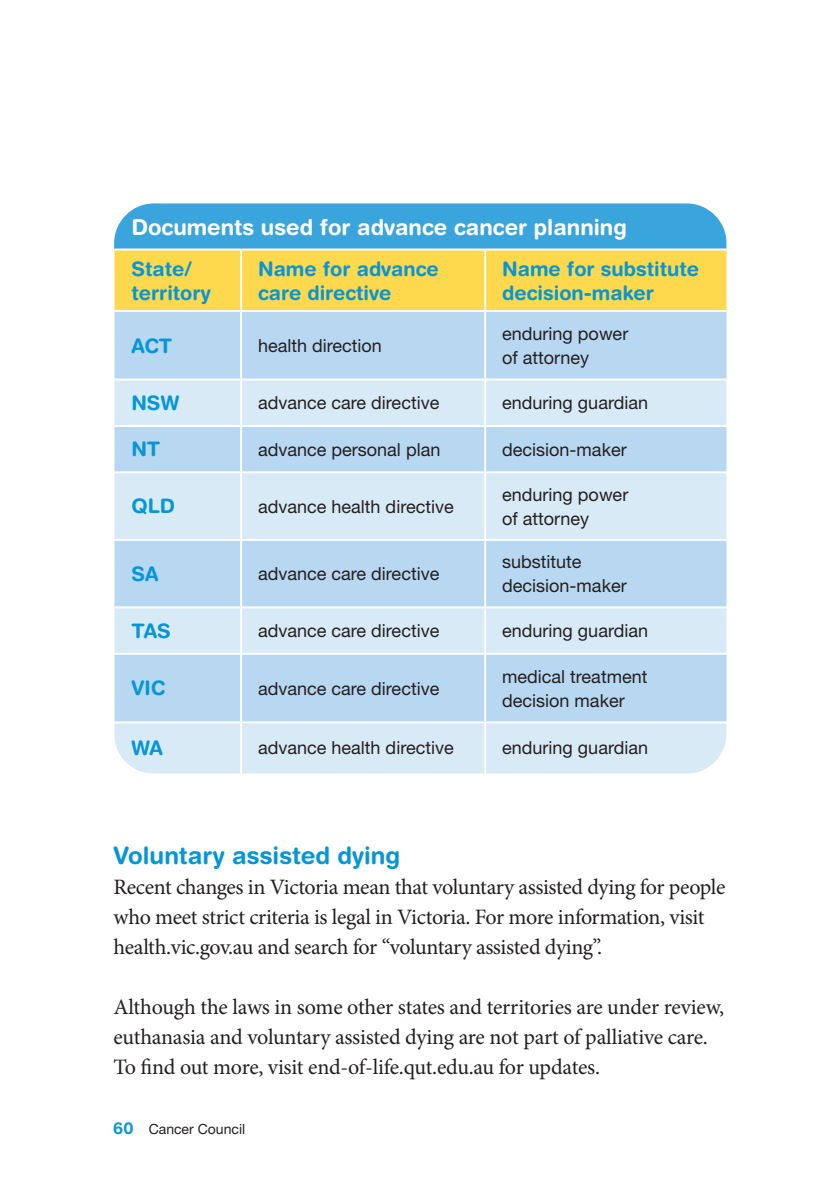
<style>
.page{position:relative;width:840px;height:1191px;background:#fff}
.page>*{position:absolute;margin:0;border:0;box-sizing:border-box;transform-origin:0 0}
._3__Chead{font:700 24px "Helvetica Rounded LT Std";color:#0696d7}
._4__Body_Copy{font:22px/30px "Minion Pro";letter-spacing:-.015em;color:#231f20}
.t1{font:700 22px "Helvetica Rounded LT Std";color:#fff}
.t2{font:700 20px/24px "Helvetica Rounded LT Std";color:#0696d7}
.t3{font:18px/24px "Helvetica Neue LT Std";color:#231f20}
.t4{font:14px "Helvetica Neue LT Std";color:#231f20}
.s1{font-family:"Helvetica Rounded LT Std";font-weight:700;font-size:16.4px;color:#0696d7}
</style>
<div class="page">
<div style="left:114px;top:203px;width:612px;height:46px;background:#3aa5dd"></div>
<div style="left:114px;top:250px;width:612px;height:60px;background:#fed84d"></div>
<div style="left:114px;top:312px;width:612px;height:66px;background:#b8d7f0"></div>
<svg style="left:114px;top:380px;width:612px;height:393px;background:#cae1f3"></svg>
<hr style="left:114px;top:248px;width:127px;height:2px;background:#fff">
<hr style="left:241px;top:248px;width:244px;height:2px;background:#fff">
<hr style="left:485px;top:248px;width:241px;height:2px;background:#fff">
<hr style="left:114px;top:425px;width:127px;height:2px;background:#fff">
<hr style="left:241px;top:425px;width:244px;height:2px;background:#fff">
<hr style="left:485px;top:425px;width:241px;height:2px;background:#fff">
<hr style="left:114px;top:471px;width:127px;height:2px;background:#fff">
<hr style="left:114px;top:539px;width:127px;height:2px;background:#fff">
<hr style="left:241px;top:471px;width:244px;height:2px;background:#fff">
<hr style="left:241px;top:539px;width:244px;height:2px;background:#fff">
<hr style="left:485px;top:471px;width:241px;height:2px;background:#fff">
<hr style="left:485px;top:539px;width:241px;height:2px;background:#fff">
<hr style="left:114px;top:606px;width:127px;height:2px;background:#fff">
<hr style="left:114px;top:653px;width:127px;height:2px;background:#fff">
<hr style="left:241px;top:606px;width:244px;height:2px;background:#fff">
<hr style="left:241px;top:653px;width:244px;height:2px;background:#fff">
<hr style="left:485px;top:606px;width:241px;height:2px;background:#fff">
<hr style="left:485px;top:653px;width:241px;height:2px;background:#fff">
<hr style="left:485px;top:721px;width:241px;height:2px;background:#fff">
<hr style="left:114px;top:721px;width:127px;height:2px;background:#fff">
<hr style="left:241px;top:721px;width:244px;height:2px;background:#fff">
<hr style="left:240px;top:250px;width:2px;height:60px;background:#fff">
<hr style="left:484px;top:250px;width:2px;height:60px;background:#fff">
<hr style="left:240px;top:312px;width:2px;height:66px;background:#fff">
<hr style="left:484px;top:312px;width:2px;height:66px;background:#fff">
<hr style="left:240px;top:380px;width:2px;height:45px;background:#fff">
<hr style="left:484px;top:380px;width:2px;height:45px;background:#fff">
<hr style="left:240px;top:427px;width:2px;height:44px;background:#fff">
<hr style="left:484px;top:427px;width:2px;height:44px;background:#fff">
<hr style="left:240px;top:473px;width:2px;height:66px;background:#fff">
<hr style="left:484px;top:473px;width:2px;height:66px;background:#fff">
<hr style="left:240px;top:541px;width:2px;height:65px;background:#fff">
<hr style="left:484px;top:541px;width:2px;height:65px;background:#fff">
<hr style="left:240px;top:608px;width:2px;height:45px;background:#fff">
<hr style="left:484px;top:608px;width:2px;height:45px;background:#fff">
<hr style="left:240px;top:655px;width:2px;height:66px;background:#fff">
<hr style="left:484px;top:655px;width:2px;height:66px;background:#fff">
<hr style="left:240px;top:723px;width:2px;height:50px;background:#fff">
<hr style="left:484px;top:723px;width:2px;height:50px;background:#fff">
<p class="t1" style="left:131px;top:213px;width:496px">Documents used for advance cancer planning</p>
<p class="t2" style="left:131px;top:256px;width:81px">State/ territory</p>
<p class="t2" style="left:258px;top:256px;width:182px">Name for advance care directive</p>
<p class="t2" style="left:502px;top:256px;width:198px">Name for substitute decision-maker</p>
<p class="t2" style="left:131px;top:333px;width:42px">ACT</p>
<p class="t3" style="left:258px;top:333px;width:125px">health direction</p>
<p class="t3" style="left:502px;top:321px;width:127px">enduring power of attorney</p>
<p class="t2" style="left:131px;top:390px;width:49px">NSW</p>
<p class="t3" style="left:258px;top:390px;width:183px">advance care directive</p>
<p class="t3" style="left:502px;top:390px;width:147px">enduring guardian</p>
<p class="t2" style="left:131px;top:437px;width:30px">NT</p>
<p class="t3" style="left:258px;top:437px;width:184px">advance personal plan</p>
<p class="t3" style="left:502px;top:437px;width:126px">decision-maker</p>
<p class="t2" style="left:131px;top:494px;width:45px">QLD</p>
<p class="t3" style="left:258px;top:494px;width:197px">advance health directive</p>
<p class="t3" style="left:502px;top:482px;width:127px">enduring power of attorney</p>
<p class="t2" style="left:131px;top:561px;width:29px">SA</p>
<p class="t3" style="left:258px;top:561px;width:183px">advance care directive</p>
<p class="t3" style="left:502px;top:549px;width:126px">substitute decision-maker</p>
<p class="t2" style="left:131px;top:618px;width:41px">TAS</p>
<p class="t3" style="left:258px;top:618px;width:183px">advance care directive</p>
<p class="t3" style="left:502px;top:618px;width:147px">enduring guardian</p>
<p class="t2" style="left:131px;top:676px;width:35px">VIC</p>
<p class="t3" style="left:258px;top:676px;width:183px">advance care directive</p>
<p class="t3" style="left:502px;top:664px;width:147px">medical treatment decision maker</p>
<p class="t2" style="left:131px;top:736px;width:33px">WA</p>
<p class="t3" style="left:258px;top:736px;width:197px">advance health directive</p>
<p class="t3" style="left:502px;top:736px;width:147px">enduring guardian</p>
<p class="_3__Chead" style="left:113px;top:840px;width:288px">Voluntary assisted dying</p>
<p class="_4__Body_Copy" style="left:113px;top:871px;width:613px">Recent changes in Victoria mean that voluntary assisted dying for people who meet strict criteria is legal in Victoria. For more information, visit health.vic.gov.au and search for “voluntary assisted dying”.</p>
<p class="_4__Body_Copy" style="left:113px;top:991px;width:611px">Although the laws in some other states and territories are under review, euthanasia and voluntary assisted dying are not part of palliative care.<br>To find out more, visit end-of-life.qut.edu.au for updates.</p>
<p class="t4" style="left:113px;top:1120px;width:133px"><span class="s1">60</span> Cancer Council</p>
</div>
